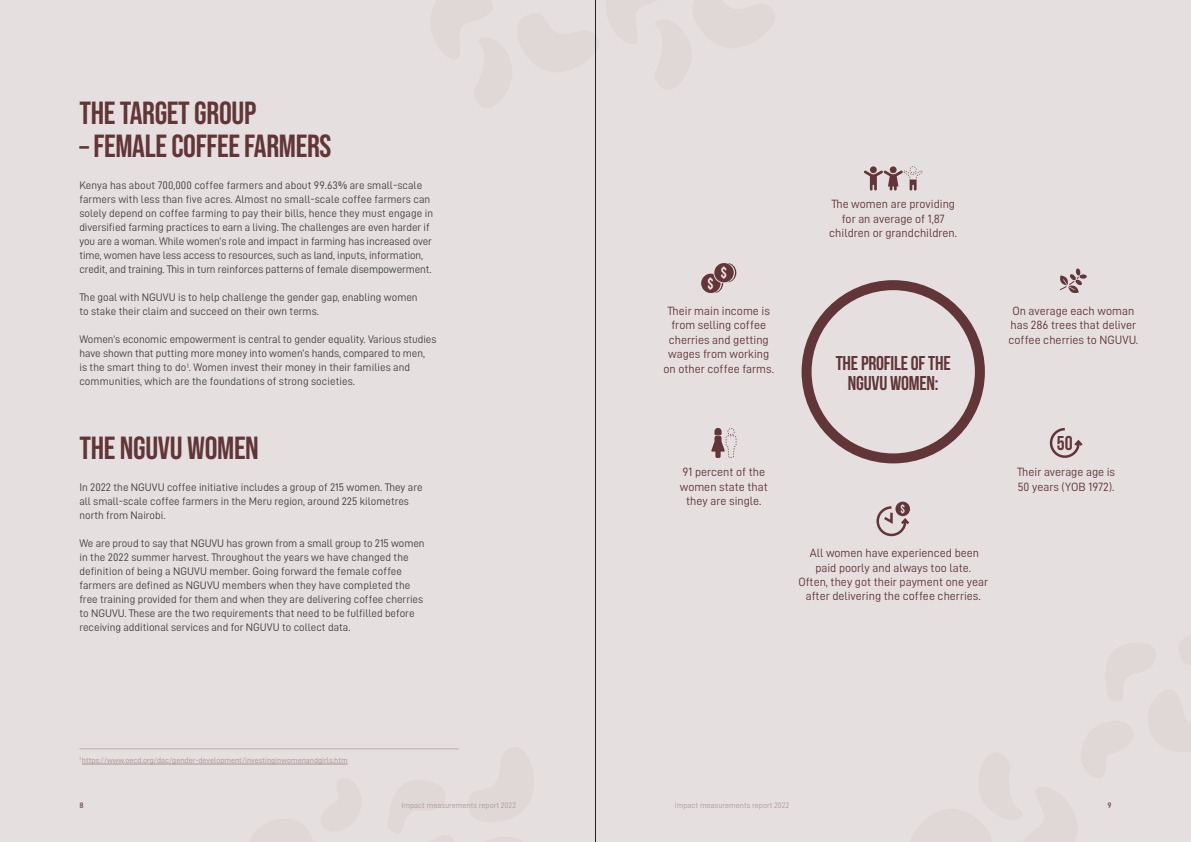
<style>
.page{position:relative;width:1191px;height:842px;background:#e6dfdf}
.page>*{position:absolute;margin:0;border:0;box-sizing:border-box;transform-origin:0 0}
.Title_H3{font:700 32px "Bebas Neue Pro";letter-spacing:-.01em;color:#623538}
.t1{font:700 20px/20px "Bebas Neue";letter-spacing:-.01em;color:#623538;text-align:center}
.t2{font:700 15.4px "Bebas Neue";color:#f1e8e8}
.t3{font:12px/14.4px "D DIN";color:#623538;text-align:center}
.t4{font:700 11.6px "Bebas Neue";color:#f1e8e8}
.Body_text{font:11px/14px "D DIN";color:#434343}
.Foot_note{font:8px "D DIN";color:#a99092}
.t5{font:8px "D DIN";color:#b09a9c}
.t6{font:8px "D DIN Bold";color:#815d60}
</style>
<div class="page">
<div style="left:801px;top:280px;width:184px;height:183px;border:10px solid #623538;border-radius:50%"></div>
<svg style="left:701px;top:263px;width:35px;height:30px"></svg>
<div style="left:714px;top:263px;width:19px;height:19px;background:#623538;border-radius:50%"></div>
<svg style="left:1049px;top:428px;width:34px;height:30px"></svg>
<svg style="left:711px;top:428px;width:25px;height:30px"></svg>
<svg style="left:1059px;top:268px;width:28px;height:25px"></svg>
<div style="left:895px;top:502px;width:15px;height:14px;background:#623538;border-radius:50%"></div>
<svg style="left:876px;top:505px;width:34px;height:32px"></svg>
<svg style="left:864px;top:166px;width:58px;height:25px"></svg>
<hr style="left:82px;top:764px;width:266px;height:1px;background:#a99092">
<hr style="left:79px;top:749px;width:380px;height:1px;background:#c0aeaf">
<svg style="left:385px;top:748px;width:74px;height:2px"></svg>
<hr style="left:595px;top:0;width:1px;height:842px;background:#222">
<p class="Title_H3" style="left:79px;top:95px;width:178px">THE TARGET GROUP</p>
<p class="Title_H3" style="left:79px;top:128px;width:254px">– FEMALE COFFEE FARMERS</p>
<p class="Body_text" style="left:79px;top:178px;width:355px">Kenya has about 700,000 coffee farmers and about 99.63% are small-scale farmers with less than five acres. Almost no small-scale coffee farmers can solely depend on coffee farming to pay their bills, hence they must engage in diversified farming practices to earn a living. The challenges are even harder if you are a woman. While women’s role and impact in farming has increased over time, women have less access to resources, such as land, inputs, information, credit, and training. This in turn reinforces patterns of female disempowerment.</p>
<p class="Body_text" style="left:79px;top:290px;width:340px">The goal with NGUVU is to help challenge the gender gap, enabling women to stake their claim and succeed on their own terms.</p>
<p class="Body_text" style="left:79px;top:332px;width:358px">Women’s economic empowerment is central to gender equality. Various studies have shown that putting more money into women’s hands, compared to men,<br>is the smart thing to do<sup>1</sup>. Women invest their money in their families and communities, which are the foundations of strong societies.</p>
<p class="Title_H3" style="left:79px;top:429px;width:181px">THE NGUVU WOMEN</p>
<p class="Body_text" style="left:79px;top:480px;width:345px">In 2022 the NGUVU coffee initiative includes a group of 215 women. They are all small-scale coffee farmers in the Meru region, around 225 kilometres north from Nairobi.</p>
<p class="Body_text" style="left:79px;top:536px;width:347px">We are proud to say that NGUVU has grown from a small group to 215 women in the 2022 summer harvest. Throughout the years we have changed the definition of being a NGUVU member. Going forward the female coffee farmers are defined as NGUVU members when they have completed the free training provided for them and when they are delivering coffee cherries to NGUVU. These are the two requirements that need to be fulfilled before receiving additional services and for NGUVU to collect data.</p>
<p class="t2" style="left:707px;top:275px;width:8px">$</p>
<p class="t2" style="left:720px;top:264px;width:8px">$</p>
<p class="t3" style="left:663px;top:303px;width:112px">Their main income is from selling coffee cherries and getting wages from working on other coffee farms.</p>
<p class="t3" style="left:680px;top:465px;width:90px">91 percent of the women state that they are single.</p>
<p class="t3" style="left:829px;top:197px;width:129px">The women are providing for an average of 1,87 children or grandchildren.</p>
<p class="t1" style="left:835px;top:353px;width:117px">THE PROFILE OF THE<br>NGUVU WOMEN:</p>
<p class="t4" style="left:900px;top:502px;width:6px">$</p>
<p class="t3" style="left:810px;top:546px;width:171px">All women have experienced been paid poorly and always too late.</p>
<p class="t3" style="left:798px;top:574px;width:191px">Often, they got their payment one year after delivering the coffee cherries.</p>
<p class="t3" style="left:1008px;top:303px;width:131px">On average each woman has 286 trees that deliver coffee cherries to NGUVU.</p>
<p class="t1" style="left:1057px;top:433px;width:17px">50</p>
<p class="t3" style="left:1017px;top:465px;width:99px;text-align:left">Their average age is<br>50 years (YOB 1972).</p>
<p class="Foot_note" style="left:79px;top:755px;width:270px"><sup>1</sup> https://www.oecd.org/dac/gender-development/investinginwomenandgirls.htm</p>
<p class="t6" style="left:79px;top:801px;width:6px">8</p>
<p class="t5" style="left:401px;top:801px;width:116px">Impact measurements report 2022</p>
<p class="t5" style="left:675px;top:801px;width:116px">Impact measurements report 2022</p>
<p class="t6" style="left:1107px;top:801px;width:6px">9</p>
</div>
